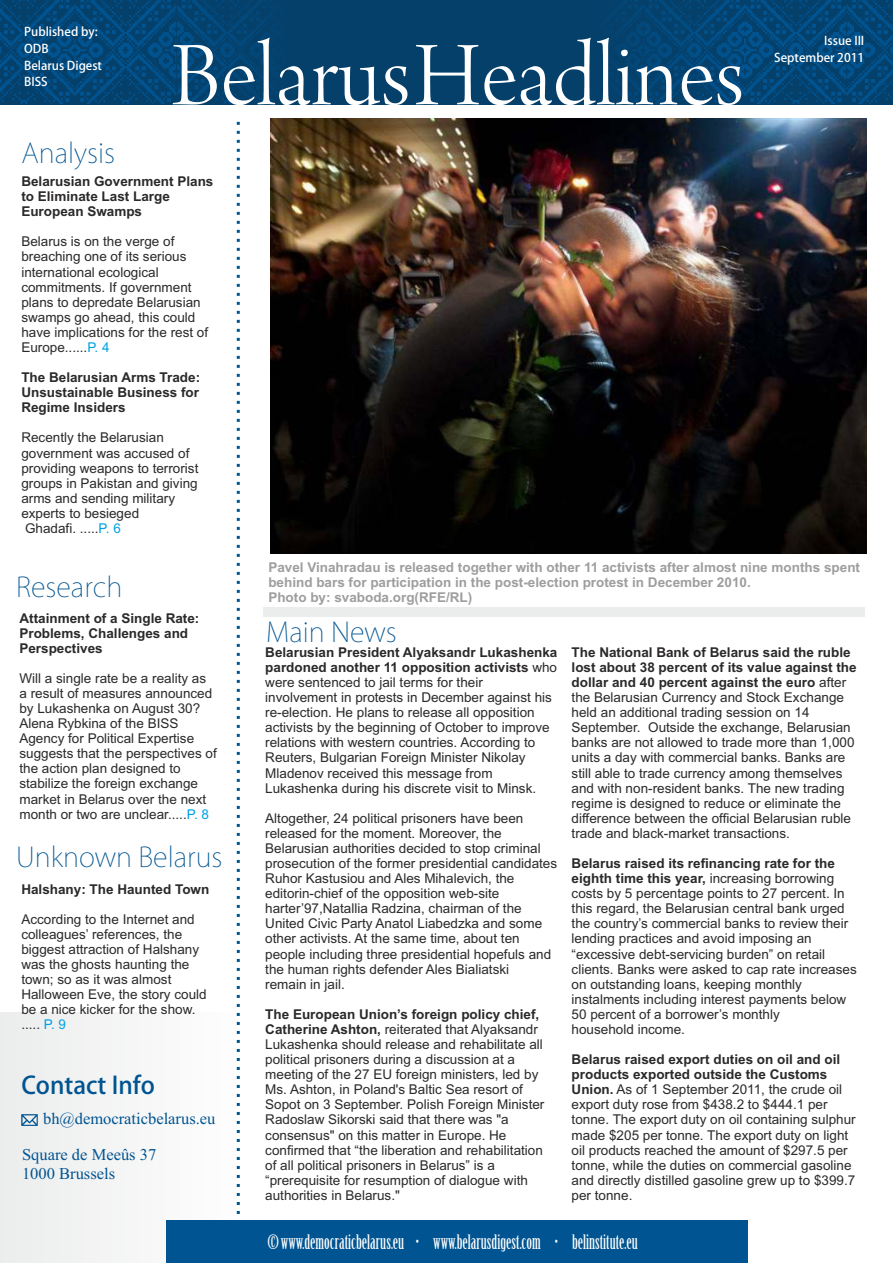
<style>
.page{position:relative;width:893px;height:1263px;background:#fff}
.page>*{position:absolute;margin:0;border:0;box-sizing:border-box;transform-origin:0 0}
.t1{font:96px "Arno Pro Light Display";color:#fff}
.t2{font:200 27px "Koz Go Pro";color:#005491}
.t3{font:500 24px "Koz Go Pro";color:#005491}
.t4{font:19.5px "Birch Std";color:#fff}
.t5{font:16.5px/18.3px "Times New Roman";color:#005491}
.t6{font:13.5px/15.1px "Arial";color:#2b2929}
.t7{font:700 13.5px/15.1px "Arial";color:#2b2929}
.t8{font:700 13.5px/15.1px "Arial";color:#9e9e9e}
.t9{font:500 12px/16.6px "Koz Go Pro";color:#fff}
.s1{color:#00a1e3}
.s2{font-weight:700}
</style>
<div class="page">
<div style="left:0;top:1013px;width:238px;height:250px;background:#f4f5f5"></div>
<svg style="left:21px;top:1114px;width:17px;height:12px"></svg>
<div style="left:0;top:0;width:893px;height:105px;background:#05406b"></div>
<svg style="left:0;top:0;width:266px;height:104px"></svg>
<svg style="left:619px;top:0;width:274px;height:104px"></svg>
<svg style="left:237px;top:122px;width:3px;height:1092px"></svg>
<div style="left:264px;top:607px;width:601px;height:10px;background:#ebeded"></div>
<div style="left:167px;top:1221px;width:581px;height:42px;background:#005491"></div>
<img style="left:270px;top:118px;width:596px;height:435px">
<p class="t9" style="left:24px;top:24px;width:79px">Published by:<br>ODB<br>Belarus Digest<br>BISS</p>
<h1 class="t1" style="left:171px;top:38px;width:574px">BelarusHeadlines</h1>
<h2 class="t2" style="left:21px;top:139px;width:95px">Analysis</h2>
<p class="t7" style="left:21px;top:175px;width:194px">Belarusian Government Plans to Eliminate Last Large<br>European Swamps</p>
<p class="t6" style="left:21px;top:235px;width:188px">Belarus is on the verge of breaching one of its serious international ecological commitments. If government plans to depredate Belarusian swamps go ahead, this could have implications for the rest of<br>Europe......<span class="s1">P. 4</span></p>
<p class="t7" style="left:21px;top:371px;width:180px;text-align:justify">The Belarusian Arms Trade:<br>Unsustainable Business for Regime Insiders</p>
<p class="t6" style="left:21px;top:431px;width:179px">Recently the Belarusian government was accused of providing weapons to terrorist groups in Pakistan and giving arms and sending military experts to besieged<br>Ghadafi. .....<span class="s1">P. 6</span></p>
<p class="t9" style="left:774px;top:32px;width:92px;text-align:right">Issue III<br>September 2011</p>
<h2 class="t2" style="left:16px;top:573px;width:108px">Research</h2>
<p class="t7" style="left:19px;top:611px;width:182px">Attainment of a Single Rate:<br>Problems, Challenges and<br>Perspectives</p>
<p class="t6" style="left:19px;top:672px;width:199px">Will a single rate be a reality as a result of measures announced by Lukashenka on August 30?<br>Alena Rybkina of the BISS<br>Agency for Political Expertise suggests that the perspectives of the action plan designed to stabilize the foreign exchange market in Belarus over the next month or two are unclear.....<span class="s1">P. 8</span></p>
<h2 class="t2" style="left:16px;top:843px;width:208px">Unknown Belarus</h2>
<p class="t7" style="left:21px;top:882px;width:190px">Halshany: The Haunted Town</p>
<p class="t6" style="left:21px;top:913px;width:187px">According to the Internet and colleagues’ references, the biggest attraction of Halshany was the ghosts haunting the town; so as it was almost<br>Halloween Eve, the story could be a nice kicker for the show. ..... <span class="s1">P. 9</span></p>
<h3 class="t3" style="left:21px;top:1073px;width:135px">Contact Info</h3>
<p class="t5" style="left:43px;top:1110px;width:174px">bh@democraticbelarus.eu</p>
<p class="t5" style="left:22px;top:1147px;width:136px">Square de Meeûs 37<br>1000 Brussels</p>
<p class="t8" style="left:268px;top:561px;width:593px">Pavel Vinahradau is released together with other 11 activists after almost nine months spent behind bars for participation in the post-election protest in December 2010.</p>
<p class="t8" style="left:268px;top:591px;width:206px">Photo by: svaboda.org(RFE/RL)</p>
<h2 class="t2" style="left:266px;top:618px;width:132px">Main News</h2>
<p class="t6" style="left:265px;top:646px;width:294px"><span class="s2">Belarusian President Alyaksandr Lukashenka pardoned another 11 opposition activists</span> who were sentenced to jail terms for their involvement in protests in December against his re-election. He plans to release all opposition activists by the beginning of October to improve relations with western countries. According to Reuters, Bulgarian Foreign Minister Nikolay Mladenov received this message from Lukashenka during his discrete visit to Minsk.</p>
<p class="t6" style="left:265px;top:812px;width:293px">Altogether, 24 political prisoners have been released for the moment. Moreover, the Belarusian authorities decided to stop criminal prosecution of the former presidential candidates Ruhor Kastusiou and Ales Mihalevich, the editorin-chief of the opposition web-site harter’97,Natallia Radzina, chairman of the United Civic Party Anatol Liabedzka and some other activists. At the same time, about ten people including three presidential hopefuls and the human rights defender Ales Bialiatski<br>remain in jail.</p>
<p class="t6" style="left:265px;top:1008px;width:281px"><span class="s2">The European Union’s foreign policy chief, Catherine Ashton,</span> reiterated that Alyaksandr Lukashenka should release and rehabilitate all political prisoners during a discussion at a meeting of the 27 EU foreign ministers, led by Ms. Ashton, in Poland's Baltic Sea resort of Sopot on 3 September. Polish Foreign Minister Radoslaw Sikorski said that there was "a consensus" on this matter in Europe. He confirmed that “the liberation and rehabilitation of all political prisoners in Belarus” is a “prerequisite for resumption of dialogue with authorities in Belarus."</p>
<p class="t6" style="left:572px;top:646px;width:287px"><span class="s2">The National Bank of Belarus said the ruble lost about 38 percent of its value against the dollar and 40 percent against the euro</span> after the Belarusian Currency and Stock Exchange held an additional trading session on 14<br>September. Outside the exchange, Belarusian banks are not allowed to trade more than 1,000 units a day with commercial banks. Banks are still able to trade currency among themselves and with non-resident banks. The new trading regime is designed to reduce or eliminate the difference between the official Belarusian ruble trade and black-market transactions.</p>
<p class="t6" style="left:572px;top:857px;width:287px"><span class="s2">Belarus raised its refinancing rate for the eighth time this year,</span> increasing borrowing costs by 5 percentage points to 27 percent. In this regard, the Belarusian central bank urged the country’s commercial banks to review their lending practices and avoid imposing an “excessive debt-servicing burden” on retail clients. Banks were asked to cap rate increases on outstanding loans, keeping monthly instalments including interest payments below 50 percent of a borrower’s monthly<br>household income.</p>
<p class="t6" style="left:572px;top:1053px;width:286px"><span class="s2">Belarus raised export duties on oil and oil products exported outside the Customs Union.</span> As of 1 September 2011, the crude oil export duty rose from $438.2 to $444.1 per tonne. The export duty on oil containing sulphur made $205 per tonne. The export duty on light oil products reached the amount of $297.5 per tonne, while the duties on commercial gasoline and directly distilled gasoline grew up to $399.7 per tonne.</p>
<h3 class="t4" style="left:268px;top:1234px;width:372px">© www.democraticbelarus.eu • www.belarusdigest.com • belinstitute.eu</h3>
</div>
